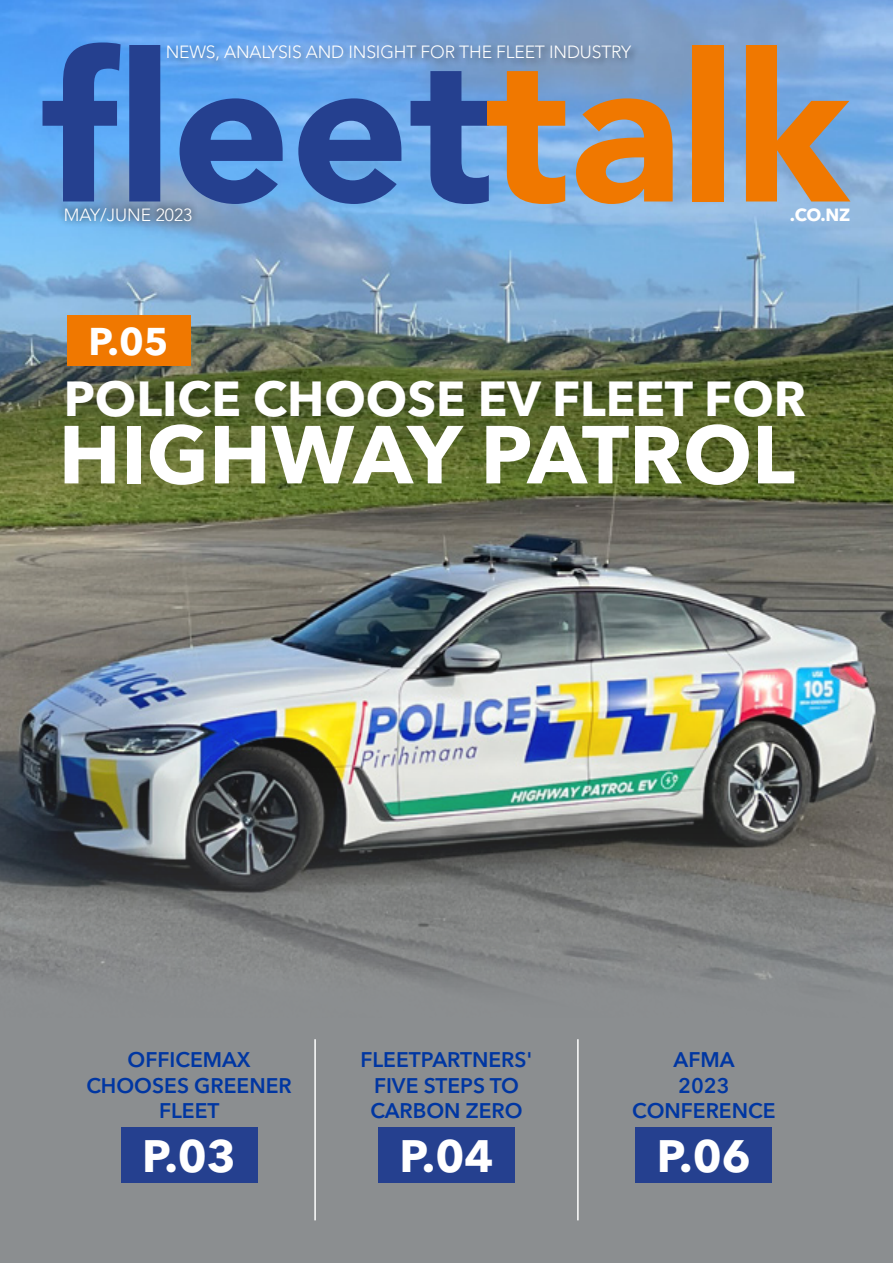
<style>
.page{position:relative;width:893px;height:1263px;background:#fff}
.page>*{position:absolute;margin:0;border:0;box-sizing:border-box;transform-origin:0 0}
.t1{font:700 81.3px "Avenir Next LT Pro";color:#fff}
.t2{font:700 48.75px "Avenir Next LT Pro";color:#fff}
.t3{font:700 45px "Avenir Next LT Pro";color:#fff}
.t4{font:700 38.4px "Avenir Next LT Pro";color:#fff}
.t5{font:600 21px/25.2px "Avenir Next LT Pro";color:#0036a2;text-align:center}
.t6{font:300 17.55px "Avenir LT Std";letter-spacing:-.01em;color:#fff}
.t7{font:700 17.55px "Avenir Next LT Pro";color:#fff}
</style>
<div class="page">
<img style="left:0;top:0;width:893px;height:862px">
<div style="left:57px;top:200px;width:141px;height:28px;background:#000;opacity:.75"></div>
<svg style="left:0;top:862px;width:893px;height:401px;background:#858789"></svg>
<div style="left:121px;top:1127px;width:136px;height:56px;background:#25408f"></div>
<div style="left:378px;top:1127px;width:136px;height:56px;background:#25408f"></div>
<div style="left:636px;top:1127px;width:136px;height:56px;background:#25408f"></div>
<div style="left:167px;top:44px;width:473px;height:25px;background:#000;opacity:.34"></div>
<hr style="left:314px;top:1039px;width:2px;height:181px;background:#fff">
<hr style="left:577px;top:1039px;width:2px;height:181px;background:#fff">
<svg style="left:43px;top:43px;width:117px;height:158px;background:#3c68b4"></svg>
<svg style="left:180px;top:98px;width:103px;height:106px;background:#3d65af"></svg>
<svg style="left:298px;top:98px;width:103px;height:106px;background:#3e66b0"></svg>
<svg style="left:411px;top:71px;width:154px;height:133px;background:#817e8b"></svg>
<svg style="left:576px;top:98px;width:97px;height:106px;background:#ca8949"></svg>
<div style="left:692px;top:45px;width:32px;height:156px;background:#f07800"></div>
<svg style="left:746px;top:45px;width:104px;height:156px;background:#b98f66"></svg>
<div style="left:68px;top:315px;width:123px;height:51px;background:#f07800"></div>
<p class="t6" style="left:166px;top:42px;width:467px">NEWS, ANALYSIS AND INSIGHT FOR THE FLEET INDUSTRY</p>
<p class="t6" style="left:64px;top:205px;width:130px">MAY/JUNE 2023</p>
<p class="t7" style="left:790px;top:204px;width:62px">.CO.NZ</p>
<h3 class="t4" style="left:89px;top:318px;width:82px">P.05</h3>
<h2 class="t2" style="left:64px;top:369px;width:744px">POLICE CHOOSE EV FLEET FOR</h2>
<h1 class="t1" style="left:59px;top:405px;width:738px">HIGHWAY PATROL</h1>
<p class="t5" style="left:86px;top:1047px;width:207px">OFFICEMAX<br>CHOOSES GREENER<br>FLEET</p>
<h3 class="t3" style="left:142px;top:1128px;width:95px">P.03</h3>
<p class="t5" style="left:360px;top:1047px;width:173px">FLEETPARTNERS'<br>FIVE STEPS TO<br>CARBON ZERO</p>
<h3 class="t3" style="left:399px;top:1128px;width:95px">P.04</h3>
<p class="t5" style="left:632px;top:1047px;width:145px">AFMA<br>2023<br>CONFERENCE</p>
<h3 class="t3" style="left:657px;top:1128px;width:95px">P.06</h3>
</div>
